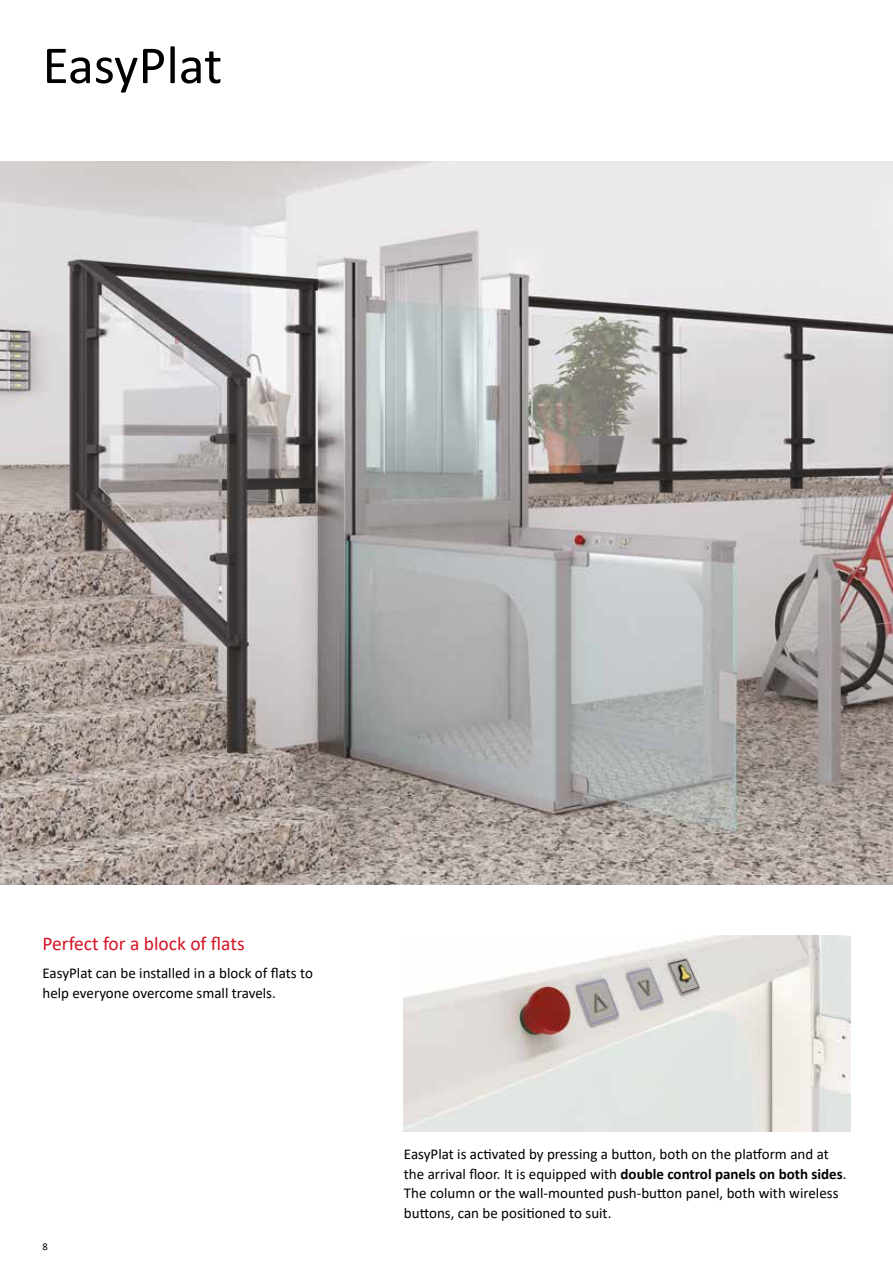
<style>
.page{position:relative;width:893px;height:1263px;background:#fff}
.page>*{position:absolute;margin:0;border:0;box-sizing:border-box;transform-origin:0 0}
.t1{font:54px "Calibri";color:#000}
.t2{font:19.5px "Calibri";color:#d51224}
.t3{font:15px/19.5px "Calibri";color:#000}
.t4{font:10.5px "Calibri";color:#000}
.s1{font-weight:700}
</style>
<div class="page">
<img style="left:0;top:162px;width:893px;height:722px">
<img style="left:404px;top:935px;width:446px;height:196px">
<h1 class="t1" style="left:43px;top:28px;width:181px">EasyPlat</h1>
<h2 class="t2" style="left:43px;top:930px;width:204px">Perfect for a block of flats</h2>
<p class="t3" style="left:43px;top:963px;width:272px">EasyPlat can be installed in a block of flats to help everyone overcome small travels.</p>
<p class="t4" style="left:43px;top:1239px;width:7px">8</p>
<p class="t3" style="left:404px;top:1144px;width:444px">EasyPlat is activated by pressing a button, both on the platform and at the arrival floor. It is equipped with <span class="s1">double control panels on both sides</span>.<br>The column or the wall-mounted push-button panel, both with wireless buttons, can be positioned to suit.</p>
</div>
